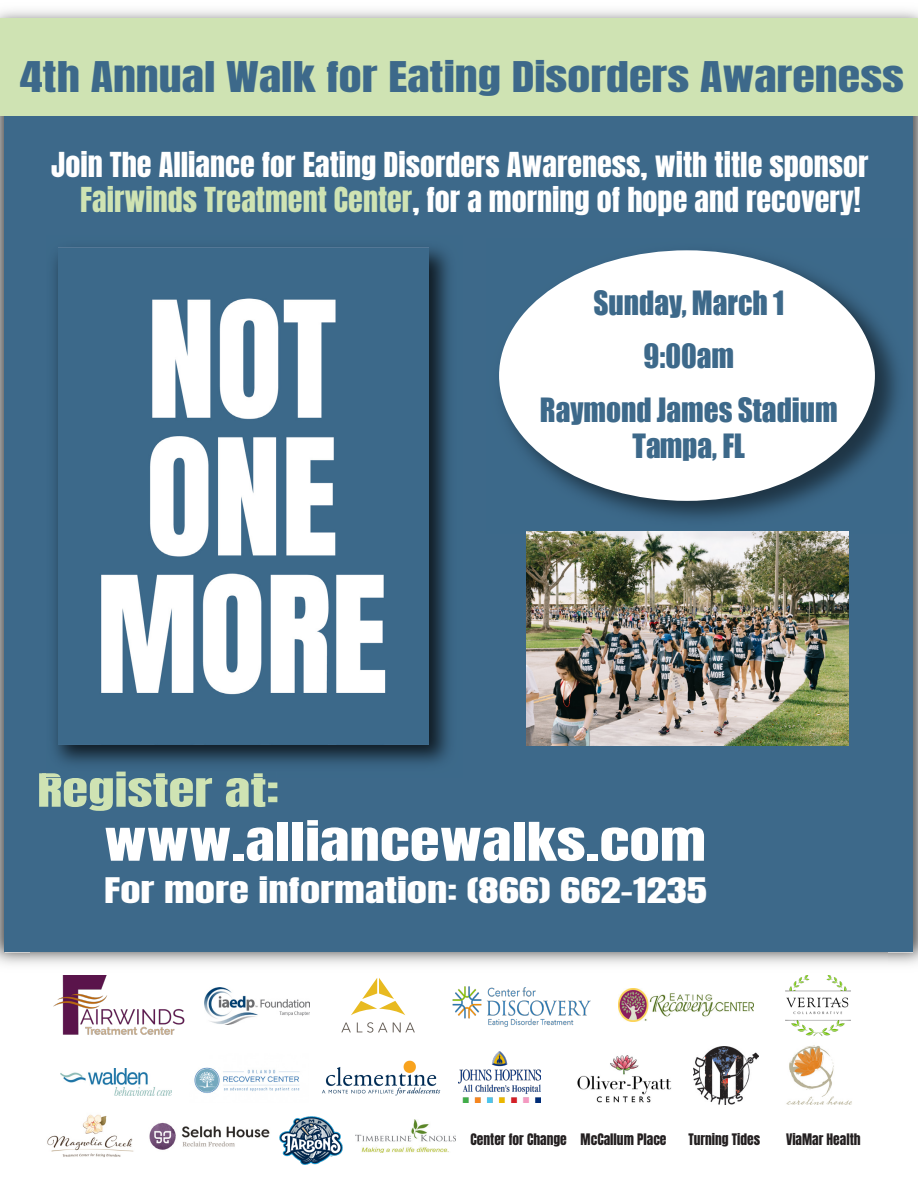
<style>
.page{position:relative;width:918px;height:1188px;background:#fff}
.page>*{position:absolute;margin:0;border:0;box-sizing:border-box;transform-origin:0 0}
.t1{font:45px "Anton";color:#fff;scale:1.36 1}
.t2{font:38.85px "Anton";color:#cfe3b3;scale:1.36 1}
.t3{font:36px "Anton";color:#3d698a;scale:1.28 1}
.t4{font:30.75px/53.1px "Impact";color:#3d698a;text-align:center;scale:.95 1}
.t5{font:30px "Anton";color:#fff;scale:1.36 1}
.t6{font:29.25px/35.1px "Anton";color:#fff;text-align:right}
.t7{font:13.5px "Anton";color:#231f20}
.s1{color:#cfe3b3}
</style>
<div class="page">
<img style="left:618px;top:988px;width:136px;height:34px">
<img style="left:452px;top:986px;width:139px;height:41px">
<img style="left:355px;top:1119px;width:100px;height:34px">
<img style="left:61px;top:1069px;width:110px;height:27px">
<img style="left:786px;top:1045px;width:66px;height:60px">
<img style="left:322px;top:1060px;width:118px;height:36px">
<img style="left:577px;top:1055px;width:95px;height:48px">
<svg style="left:341px;top:1023px;width:10px;height:9px"></svg>
<svg style="left:357px;top:1022px;width:30px;height:11px"></svg>
<svg style="left:393px;top:1023px;width:22px;height:9px"></svg>
<svg style="left:351px;top:978px;width:54px;height:37px"></svg>
<img style="left:47px;top:1114px;width:87px;height:43px">
<img style="left:149px;top:1122px;width:121px;height:28px">
<img style="left:785px;top:975px;width:66px;height:61px">
<img style="left:53px;top:975px;width:132px;height:60px">
<img style="left:459px;top:1052px;width:82px;height:51px">
<img style="left:279px;top:1116px;width:64px;height:49px">
<img style="left:205px;top:988px;width:105px;height:37px">
<img style="left:693px;top:1047px;width:65px;height:57px">
<img style="left:194px;top:1067px;width:106px;height:26px">
<img style="left:0;top:116px;width:31px;height:849px">
<img style="left:887px;top:116px;width:31px;height:849px">
<div style="left:5px;top:22px;width:908px;height:930px;background:#3d698a"></div>
<div style="left:0;top:18px;width:918px;height:98px;background:#cfe3b3"></div>
<img style="left:499px;top:251px;width:399px;height:283px">
<div style="left:499px;top:250px;width:376px;height:251px;background:#fff;border-radius:50%"></div>
<img style="left:54px;top:247px;width:396px;height:525px">
<img style="left:42px;top:772px;width:221px;height:5px">
<img style="left:58px;top:248px;width:371px;height:496px">
<img style="left:527px;top:531px;width:321px;height:215px">
<p class="t3" style="left:20px;top:59px;width:692px">4th Annual Walk for Eating Disorders Awareness</p>
<p class="t6" style="left:51px;top:149px;width:819px">Join The Alliance for Eating Disorders Awareness, with title sponsor<br><span class="s1">Fairwinds Treatment Center</span>, for a morning of hope and recovery!</p>
<p class="t4" style="left:540px;top:276px;width:315px">Sunday, March 1<br>9:00am<br>Raymond James Stadium</p>
<p class="t4" style="left:633px;top:419px;width:120px">Tampa, FL</p>
<h2 class="t2" style="left:37px;top:771px;width:179px">Register at:</h2>
<h1 class="t1" style="left:104px;top:819px;width:444px">www.alliancewalks.com</h1>
<p class="t5" style="left:104px;top:875px;width:445px">For more information: (866) 662-1235</p>
<p class="t7" style="left:471px;top:1132px;width:98px">Center for Change</p>
<p class="t7" style="left:581px;top:1132px;width:87px">McCallum Place</p>
<p class="t7" style="left:786px;top:1132px;width:76px">ViaMar Health</p>
<p class="t7" style="left:688px;top:1132px;width:73px">Turning Tides</p>
</div>
